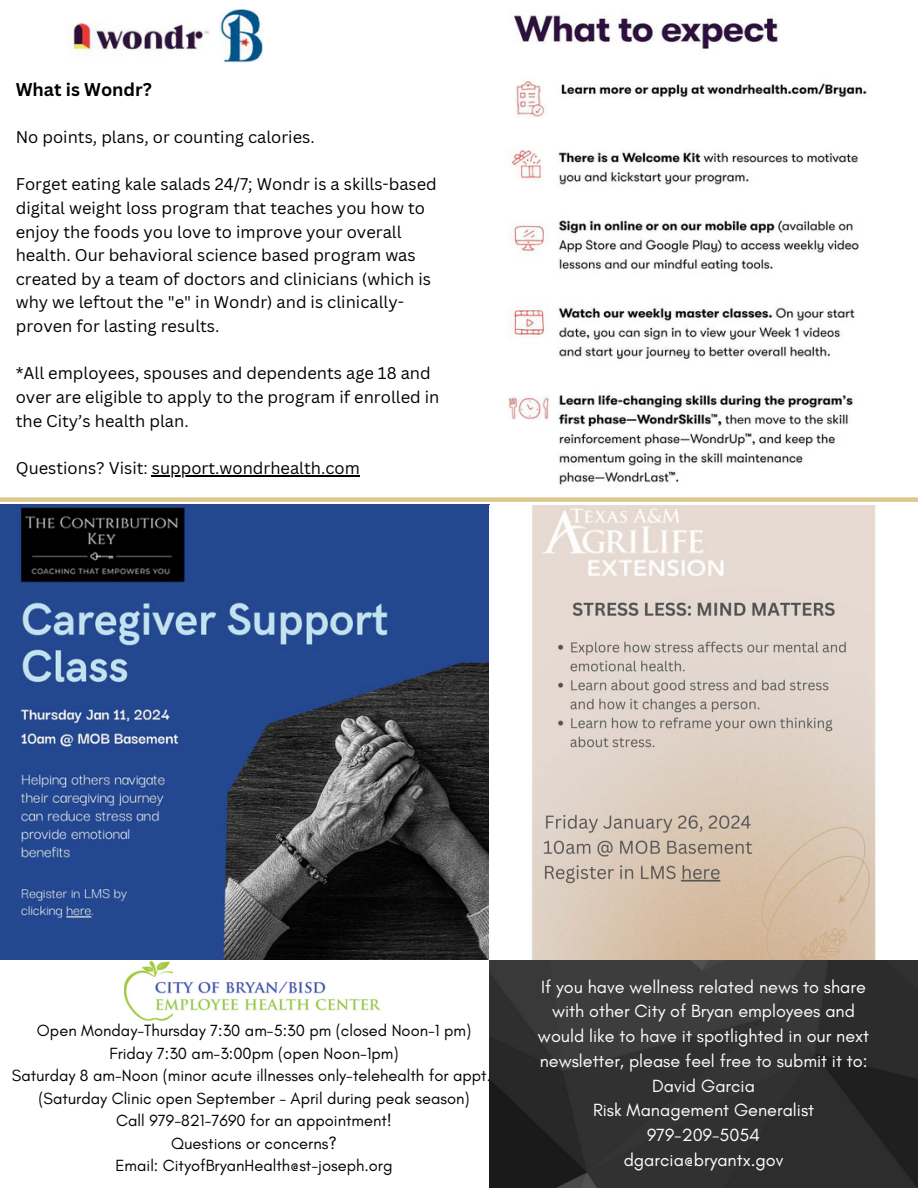
<style>
.page{position:relative;width:918px;height:1188px;background:#fff}
.page>*{position:absolute;margin:0;border:0;box-sizing:border-box;transform-origin:0 0}
.t1{font:18px/24.8px "Glacial Indifference";color:#fffffd;text-align:center}
.t2{font:700 18px "Canva Sans";color:#000}
.t3{font:16.5px/23.7px "Canva Sans";color:#000}
.t4{font:16.5px/22.5px "Glacial Indifference";color:#000;text-align:center}
</style>
<div class="page">
<img style="left:125px;top:960px;width:256px;height:61px">
<img style="left:489px;top:960px;width:429px;height:228px">
<div style="left:0;top:497px;width:918px;height:5px;background:#dcc78d"></div>
<img style="left:0;top:505px;width:876px;height:455px">
<img style="left:508px;top:15px;width:359px;height:470px">
<img style="left:70px;top:9px;width:193px;height:54px">
<hr style="left:152px;top:475px;width:208px;height:1px;background:#000">
<p class="t2" style="left:16px;top:77px;width:138px">What is Wondr?</p>
<p class="t3" style="left:16px;top:125px;width:300px">No points, plans, or counting calories.</p>
<p class="t3" style="left:16px;top:172px;width:423px">Forget eating kale salads 24/7; Wondr is a skills-based digital weight loss program that teaches you how to enjoy the foods you love to improve your overall health. Our behavioral science based program was created by a team of doctors and clinicians (which is why we leftout the "e" in Wondr) and is clinically&shy;proven for lasting results.</p>
<p class="t3" style="left:16px;top:361px;width:425px">*All employees, spouses and dependents age 18 and over are eligible to apply to the program if enrolled in the City’s health plan.</p>
<p class="t3" style="left:16px;top:456px;width:346px">Questions? Visit: support.wondrhealth.com</p>
<p class="t4" style="left:37px;top:1019px;width:436px">Open Monday-Thursday 7:30 am-5:30 pm (closed Noon-1 pm)</p>
<p class="t4" style="left:109px;top:1042px;width:291px">Friday 7:30 am-3:00pm (open Noon-1pm)</p>
<p class="t4" style="left:12px;top:1064px;width:486px">Saturday 8 am-Noon (minor acute illnesses only-telehealth for appt.) (Saturday Clinic open September - April during peak season)</p>
<p class="t4" style="left:116px;top:1109px;width:277px">Call 979-821-7690 for an appointment!</p>
<p class="t4" style="left:171px;top:1132px;width:167px">Questions or concerns?</p>
<p class="t4" style="left:115px;top:1154px;width:279px">Email: CityofBryanHealth@st-joseph.org</p>
<p class="t1" style="left:538px;top:974px;width:333px">If you have wellness related news to share with other City of Bryan employees and would like to have it spotlighted in our next newsletter, please feel free to submit it to:</p>
<p class="t1" style="left:652px;top:1073px;width:104px">David Garcia</p>
<p class="t1" style="left:593px;top:1098px;width:223px">Risk Management Generalist</p>
<p class="t1" style="left:647px;top:1122px;width:115px">979-209-5054</p>
<p class="t1" style="left:624px;top:1147px;width:161px">dgarcia@bryantx.gov</p>
</div>
